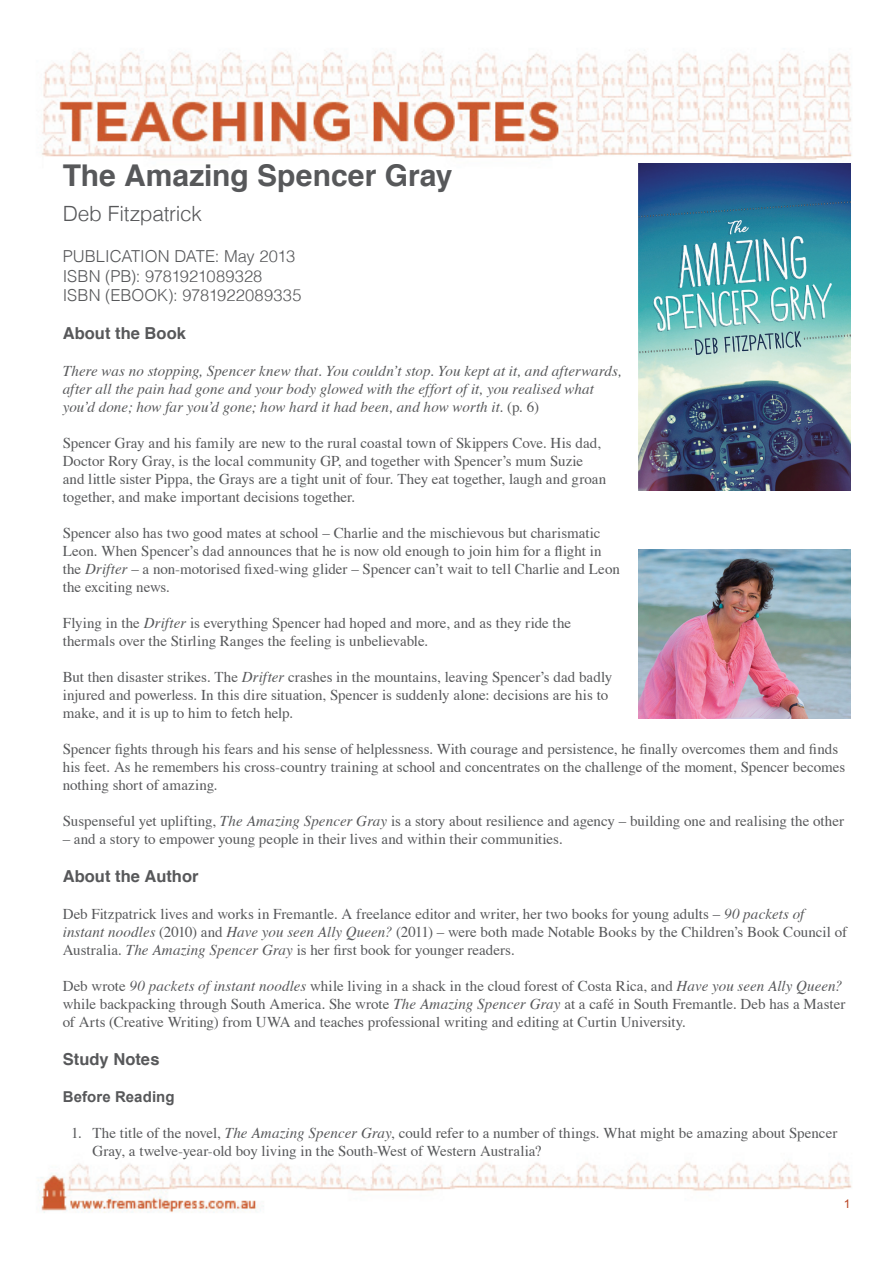
<style>
.page{position:relative;width:893px;height:1263px;background:#fff}
.page>*{position:absolute;margin:0;border:0;box-sizing:border-box;transform-origin:0 0}
.t1{font:700 30px "Helvetica";color:#57585a}
.t2{font:300 21px "Helvetica";letter-spacing:-.015em;color:#57585a}
.t3{font:300 16.5px/19.5px "Helvetica";color:#57585a}
.t4{font:700 16.5px "Helvetica";color:#57585a}
.t5{font:15px/18px "Times";color:#57585a}
.t6{font:italic 15px/18px "Times";letter-spacing:.005em;color:#57585a}
.t7{font:700 15px "Arial";letter-spacing:.005em;color:#57585a}
.t8{font:12px "Arial";color:#b74221}
.s1{font-style:normal}
.s2{font-style:italic}
</style>
<div class="page">
<img style="left:38px;top:51px;width:814px;height:1162px">
<img style="left:639px;top:164px;width:211px;height:327px">
<img style="left:639px;top:550px;width:211px;height:169px">
<h1 class="t1" style="left:63px;top:151px;width:391px">The Amazing Spencer Gray</h1>
<h2 class="t2" style="left:63px;top:197px;width:141px">Deb Fitzpatrick</h2>
<p class="t3" style="left:63px;top:246px;width:240px">PUBLICATION DATE: May 2013<br>ISBN (PB): 9781921089328<br>ISBN (EBOOK): 9781922089335</p>
<p class="t4" style="left:63px;top:320px;width:125px">About the Book</p>
<p class="t6" style="left:63px;top:362px;width:561px">There was no stopping, Spencer knew that. You couldn’t stop. You kept at it, and afterwards, after all the pain had gone and your body glowed with the effort of it, you realised what you’d done; how far you’d gone; how hard it had been, and how worth it<span class="s1">. (p. 6)</span></p>
<p class="t5" style="left:63px;top:434px;width:545px">Spencer Gray and his family are new to the rural coastal town of Skippers Cove. His dad, Doctor Rory Gray, is the local community GP, and together with Spencer’s mum Suzie and little sister Pippa, the Grays are a tight unit of four. They eat together, laugh and groan together, and make important decisions together.</p>
<p class="t5" style="left:63px;top:524px;width:559px">Spencer also has two good mates at school – Charlie and the mischievous but charismatic Leon. When Spencer’s dad announces that he is now old enough to join him for a flight in the <span class="s2">Drifter</span> – a non-motorised fixed-wing glider – Spencer can’t wait to tell Charlie and Leon the exciting news.</p>
<p class="t5" style="left:63px;top:614px;width:510px">Flying in the <span class="s2">Drifter</span> is everything Spencer had hoped and more, and as they ride the thermals over the Stirling Ranges the feeling is unbelievable.</p>
<p class="t5" style="left:63px;top:668px;width:551px">But then disaster strikes. The <span class="s2">Drifter</span> crashes in the mountains, leaving Spencer’s dad badly injured and powerless. In this dire situation, Spencer is suddenly alone: decisions are his to make, and it is up to him to fetch help.</p>
<p class="t5" style="left:63px;top:740px;width:784px">Spencer fights through his fears and his sense of helplessness. With courage and persistence, he finally overcomes them and finds his feet. As he remembers his cross-country training at school and concentrates on the challenge of the moment, Spencer becomes nothing short of amazing.</p>
<p class="t5" style="left:63px;top:812px;width:783px">Suspenseful yet uplifting, <span class="s2">The Amazing Spencer Gray</span> is a story about resilience and agency – building one and realising the other</p>
<p class="t5" style="left:63px;top:830px;width:502px">– and a story to empower young people in their lives and within their communities.</p>
<p class="t4" style="left:63px;top:863px;width:137px">About the Author</p>
<p class="t5" style="left:63px;top:905px;width:786px">Deb Fitzpatrick lives and works in Fremantle. A freelance editor and writer, her two books for young adults – <span class="s2">90 packets of instant noodles</span> (2010) and <span class="s2">Have you seen Ally Queen?</span> (2011) – were both made Notable Books by the Children’s Book Council of<br>Australia. <span class="s2">The Amazing Spencer Gray</span> is her first book for younger readers.</p>
<p class="t5" style="left:63px;top:977px;width:784px">Deb wrote <span class="s2">90 packets of instant noodles</span> while living in a shack in the cloud forest of Costa Rica, and <span class="s2">Have you seen Ally Queen? </span>while backpacking through South America. She wrote <span class="s2">The Amazing Spencer Gray</span> at a café in South Fremantle. Deb has a Master of Arts (Creative Writing) from UWA and teaches professional writing and editing at Curtin University.</p>
<p class="t4" style="left:63px;top:1046px;width:98px">Study Notes</p>
<p class="t7" style="left:63px;top:1087px;width:113px">Before Reading</p>
<p class="t5" style="left:92px;top:1124px;width:746px;text-indent:-21px">1. The title of the novel, <span class="s2">The Amazing Spencer Gray</span>, could refer to a number of things. What might be amazing about Spencer<br>Gray, a twelve-year-old boy living in the South-West of Western Australia?</p>
<p class="t8" style="left:844px;top:1195px;width:8px">1</p>
</div>
